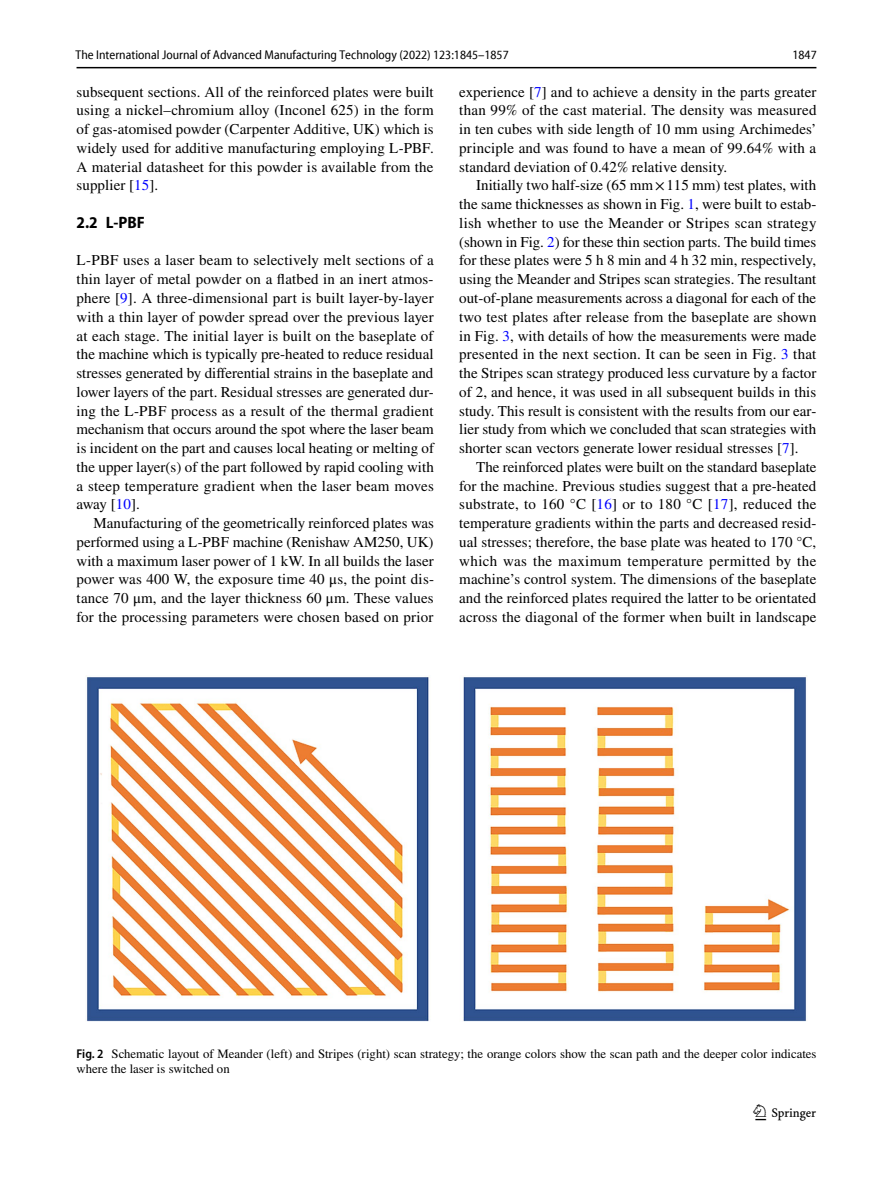
<style>
.page{position:relative;width:893px;height:1187px;background:#fff}
.page>*{position:absolute;margin:0;border:0;box-sizing:border-box;transform-origin:0 0}
.t1{font:22.5px "Springnew Regular 3";color:#000}
.t2{font:700 semi-condensed 16.5px "Myriad Pro";color:#000}
.t3{font:15px/18.8px "STIX";letter-spacing:.01em;color:#000;text-align:justify}
.t4{font:12.75px/15px "STIX";color:#000}
.t5{font:semi-condensed 12.75px "Myriad Pro Unic";color:#000}
.s1{color:#00f}
.s2{font-family:"Myriad Pro";font-weight:600;font-stretch:semi-condensed}
</style>
<div class="page">
<hr style="left:77px;top:67px;width:739px;height:1px;background:#000">
<img style="left:86px;top:675px;width:721px;height:347px">
<p class="t5" style="left:76px;top:50px;width:435px">The International Journal of Advanced Manufacturing Technology (2022) 123:1845–1857</p>
<p class="t5" style="left:792px;top:50px;width:26px">1847</p>
<p class="t3" style="left:77px;top:83px;width:359px">subsequent sections. All of the reinforced plates were built using a nickel–chromium alloy (Inconel 625) in the form of gas-atomised powder (Carpenter Additive, UK) which is widely used for additive manufacturing employing L-PBF.<br>A material datasheet for this powder is available from the supplier [<span class="s1">15</span>].</p>
<p class="t2" style="left:77px;top:213px;width:70px">2.2 L‑PBF</p>
<p class="t3" style="left:77px;top:252px;width:359px">L-PBF uses a laser beam to selectively melt sections of a thin layer of metal powder on a flatbed in an inert atmos&shy;phere [<span class="s1">9</span>]. A three-dimensional part is built layer-by-layer with a thin layer of powder spread over the previous layer at each stage. The initial layer is built on the baseplate of the machine which is typically pre-heated to reduce residual stresses generated by differential strains in the baseplate and lower layers of the part. Residual stresses are generated dur&shy;ing the L-PBF process as a result of the thermal gradient mechanism that occurs around the spot where the laser beam is incident on the part and causes local heating or melting of the upper layer(s) of the part followed by rapid cooling with a steep temperature gradient when the laser beam moves away [<span class="s1">10</span>].</p>
<p class="t3" style="left:77px;top:514px;width:359px;text-indent:17px">Manufacturing of the geometrically reinforced plates was performed using a L-PBF machine (Renishaw AM250, UK) with a maximum laser power of 1 kW. In all builds the laser power was 400 W, the exposure time 40 μs, the point dis&shy;tance 70 μm, and the layer thickness 60 μm. These values for the processing parameters were chosen based on prior</p>
<p class="t3" style="left:459px;top:83px;width:359px">experience [<span class="s1">7</span>] and to achieve a density in the parts greater than 99% of the cast material. The density was measured in ten cubes with side length of 10 mm using Archimedes’ principle and was found to have a mean of 99.64% with a standard deviation of 0.42% relative density.</p>
<p class="t3" style="left:459px;top:177px;width:359px;text-indent:17px">Initially two half-size (65 mm×115 mm) test plates, with the same thicknesses as shown in Fig. <span class="s1">1</span>, were built to estab&shy;lish whether to use the Meander or Stripes scan strategy (shown in Fig. <span class="s1">2</span>) for these thin section parts. The build times for these plates were 5 h 8 min and 4 h 32 min, respectively, using the Meander and Stripes scan strategies. The resultant out-of-plane measurements across a diagonal for each of the two test plates after release from the baseplate are shown in Fig. <span class="s1">3</span>, with details of how the measurements were made presented in the next section. It can be seen in Fig. <span class="s1">3</span> that the Stripes scan strategy produced less curvature by a factor of 2, and hence, it was used in all subsequent builds in this study. This result is consistent with the results from our ear&shy;lier study from which we concluded that scan strategies with shorter scan vectors generate lower residual stresses [<span class="s1">7</span>].</p>
<p class="t3" style="left:459px;top:458px;width:359px;text-indent:17px">The reinforced plates were built on the standard baseplate for the machine. Previous studies suggest that a pre-heated substrate, to 160 °C [<span class="s1">16</span>] or to 180 °C [<span class="s1">17</span>], reduced the temperature gradients within the parts and decreased resid&shy;ual stresses; therefore, the base plate was heated to 170 °C, which was the maximum temperature permitted by the machine’s control system. The dimensions of the baseplate and the reinforced plates required the latter to be orientated across the diagonal of the former when built in landscape</p>
<p class="t4" style="left:77px;top:1046px;width:741px"><span class="s2">Fig. 2</span> Schematic layout of Meander (left) and Stripes (right) scan strategy; the orange colors show the scan path and the deeper color indicates where the laser is switched on</p>
<h1 class="t1" style="left:755px;top:1104px;width:62px">1 3</h1>
</div>
